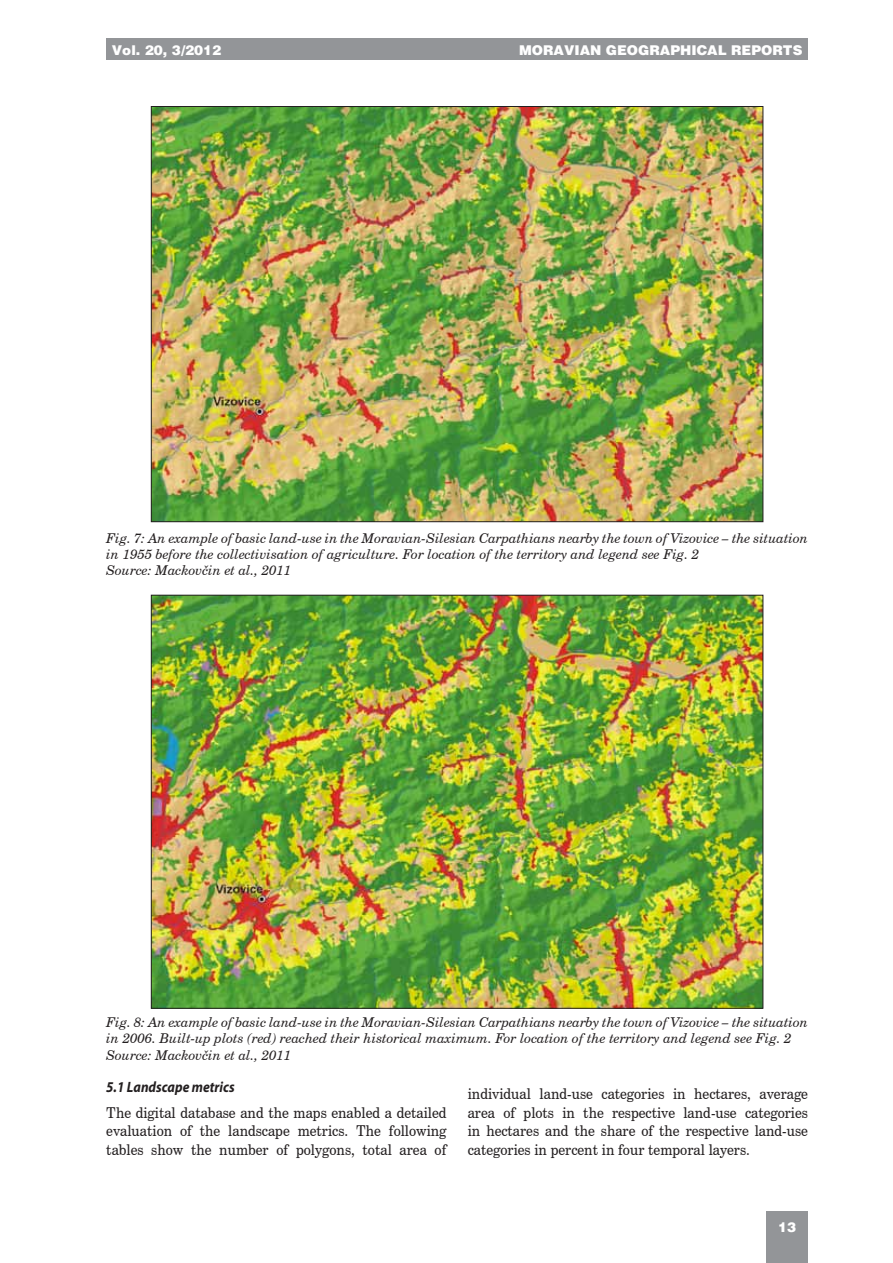
<style>
.page{position:relative;width:893px;height:1263px;background:#fff}
.page>*{position:absolute;margin:0;border:0;box-sizing:border-box;transform-origin:0 0}
.t1{font:15px/18.8px "Century Schoolbook CE";color:#231f20;text-align:justify;scale:.92 1}
.t2{font:italic 700 15px "Myriad Pro";color:#231f20;scale:.9 1}
.t3{font:italic 13.5px/16.2px "Century Schoolbook CE";color:#231f20}
.t4{font:900 13.5px "Switzerland";color:#fff}
</style>
<div class="page">
<div style="left:106px;top:38px;width:702px;height:22px;background:#939598"></div>
<div style="left:766px;top:1212px;width:42px;height:51px;background:#939598"></div>
<img style="left:153px;top:597px;width:608px;height:409px">
<img style="left:153px;top:108px;width:608px;height:412px">
<p class="t4" style="left:112px;top:42px;width:111px">VOL. 20, 3/2012</p>
<p class="t4" style="left:519px;top:42px;width:285px">MORAVIAN GEOGRAPHICAL REPORTS</p>
<p class="t3" style="left:106px;top:530px;width:703px">Fig. 7: An example of basic land-use in the Moravian-Silesian Carpathians nearby the town of Vizovice – the situation in 1955 before the collectivisation of agriculture. For location of the territory and legend see Fig. 2<br>Source: Mackovčin et al., 2011</p>
<p class="t3" style="left:106px;top:1014px;width:703px">Fig. 8: An example of basic land-use in the Moravian-Silesian Carpathians nearby the town of Vizovice – the situation in 2006. Built-up plots (red) reached their historical maximum. For location of the territory and legend see Fig. 2<br>Source: Mackovčin et al., 2011</p>
<p class="t2" style="left:106px;top:1077px;width:144px">5.1 Landscape metrics</p>
<p class="t1" style="left:106px;top:1103px;width:371px">The digital database and the maps enabled a detailed evaluation of the landscape metrics. The following tables show the number of polygons, total area of</p>
<p class="t1" style="left:468px;top:1084px;width:371px">individual land-use categories in hectares, average area of plots in the respective land-use categories in hectares and the share of the respective land-use categories in percent in four temporal layers.</p>
<p class="t4" style="left:778px;top:1219px;width:20px">13</p>
</div>
